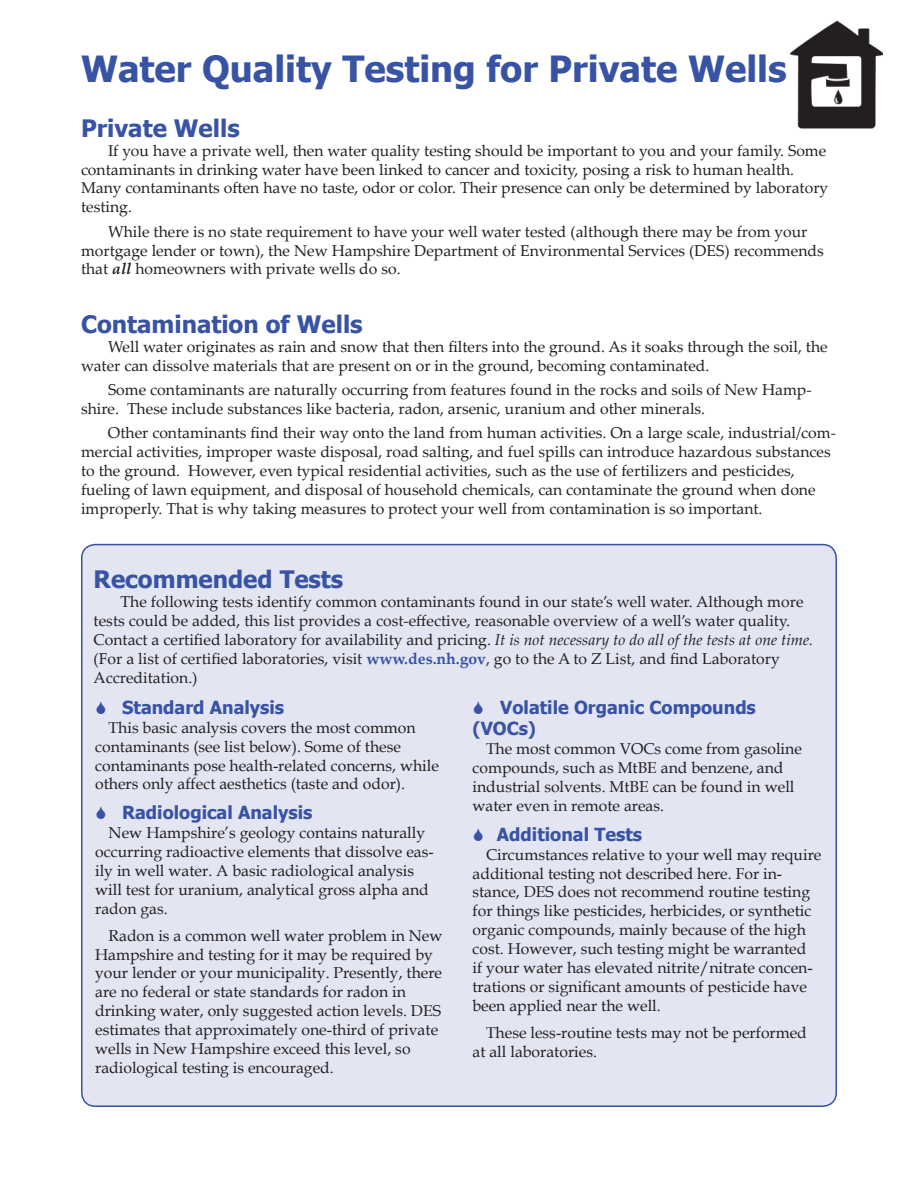
<style>
.page{position:relative;width:918px;height:1188px;background:#fff}
.page>*{position:absolute;margin:0;border:0;box-sizing:border-box;transform-origin:0 0}
.t1{font:700 36px "Tahoma";color:#3853a3}
.t2{font:700 24px "Tahoma";color:#3853a3}
.t3{font:700 18px/21.6px "Tahoma";color:#3853a3}
.t4{font:15.75px/18.9px "Palatino Linotype";color:#231f20}
.t5{font:15.75px/18.9px "Book Antiqua";color:#231f20}
.s1{font-weight:700;font-style:italic}
.s2{font-style:italic}
.s3{font-weight:700;color:#3853a3}
</style>
<div class="page">
<img style="left:789px;top:21px;width:94px;height:108px">
<div style="left:82px;top:545px;width:754px;height:561px;background:#e3e5f2;border-radius:14px"></div>
<h1 class="t1" style="left:81px;top:43px;width:707px">Water Quality Testing for Private Wells</h1>
<h2 class="t2" style="left:81px;top:111px;width:160px">Private Wells</h2>
<p class="t4" style="left:81px;top:140px;width:749px;text-indent:27px">If you have a private well, then water quality testing should be important to you and your family. Some contaminants in drinking water have been linked to cancer and toxicity, posing a risk to human health.<br>Many contaminants often have no taste, odor or color. Their presence can only be determined by laboratory testing.</p>
<p class="t4" style="left:81px;top:221px;width:744px;text-indent:27px">While there is no state requirement to have your well water tested (although there may be from your mortgage lender or town), the New Hampshire Department of Environmental Services (DES) recommends that <span class="s1">all</span> homeowners with private wells do so.</p>
<h2 class="t2" style="left:81px;top:307px;width:283px">Contamination of Wells</h2>
<p class="t4" style="left:81px;top:336px;width:748px;text-indent:27px">Well water originates as rain and snow that then filters into the ground. As it soaks through the soil, the water can dissolve materials that are present on or in the ground, becoming contaminated.</p>
<p class="t4" style="left:81px;top:380px;width:732px;text-indent:27px">Some contaminants are naturally occurring from features found in the rocks and soils of New Hamp&shy;shire. These include substances like bacteria, radon, arsenic, uranium and other minerals.</p>
<p class="t4" style="left:81px;top:423px;width:756px;text-indent:27px">Other contaminants find their way onto the land from human activities. On a large scale, industrial/com&shy;mercial activities, improper waste disposal, road salting, and fuel spills can introduce hazardous substances to the ground. However, even typical residential activities, such as the use of fertilizers and pesticides, fueling of lawn equipment, and disposal of household chemicals, can contaminate the ground when done improperly. That is why taking measures to protect your well from contamination is so important.</p>
<h2 class="t2" style="left:94px;top:563px;width:251px">Recommended Tests</h2>
<p class="t4" style="left:94px;top:592px;width:721px;text-indent:27px">The following tests identify common contaminants found in our state’s well water. Although more tests could be added, this list provides a cost-effective, reasonable overview of a well’s water quality.<br>Contact a certified laboratory for availability and pricing. <span class="s2">It is not necessary to do all of the tests at one time. </span>(For a list of certified laboratories, visit <span class="s3">www.des.nh.gov</span>, go to the A to Z List, and find Laboratory Accreditation.)</p>
<p class="t3" style="left:472px;top:695px;width:285px;text-indent:28px">Volatile Organic Compounds (VOCs)</p>
<p class="t5" style="left:473px;top:739px;width:331px;text-indent:13px">The most common VOCs come from gasoline compounds, such as MtBE and benzene, and industrial solvents. MtBE can be found in well water even in remote areas.</p>
<p class="t3" style="left:497px;top:822px;width:147px">Additional Tests</p>
<p class="t5" style="left:473px;top:844px;width:350px;text-indent:13px">Circumstances relative to your well may require additional testing not described here. For in&shy;stance, DES does not recommend routine testing for things like pesticides, herbicides, or synthetic organic compounds, mainly because of the high cost. However, such testing might be warranted<br>if your water has elevated nitrite/nitrate concen&shy;trations or significant amounts of pesticide have been applied near the well.</p>
<p class="t5" style="left:473px;top:1023px;width:336px;text-indent:13px">These less-routine tests may not be performed at all laboratories.</p>
<p class="t3" style="left:122px;top:695px;width:164px">Standard Analysis</p>
<p class="t5" style="left:95px;top:718px;width:345px;text-indent:13px">This basic analysis covers the most common contaminants (see list below). Some of these contaminants pose health-related concerns, while others only affect aesthetics (taste and odor).</p>
<p class="t3" style="left:122px;top:801px;width:192px">Radiological Analysis</p>
<p class="t5" style="left:95px;top:823px;width:340px;text-indent:13px">New Hampshire’s geology contains naturally occurring radioactive elements that dissolve eas&shy;ily in well water. A basic radiological analysis will test for uranium, analytical gross alpha and radon gas.</p>
<p class="t5" style="left:95px;top:925px;width:349px;text-indent:13px">Radon is a common well water problem in New Hampshire and testing for it may be required by your lender or your municipality. Presently, there are no federal or state standards for radon in drinking water, only suggested action levels. DES estimates that approximately one-third of private wells in New Hampshire exceed this level, so radiological testing is encouraged.</p>
</div>
